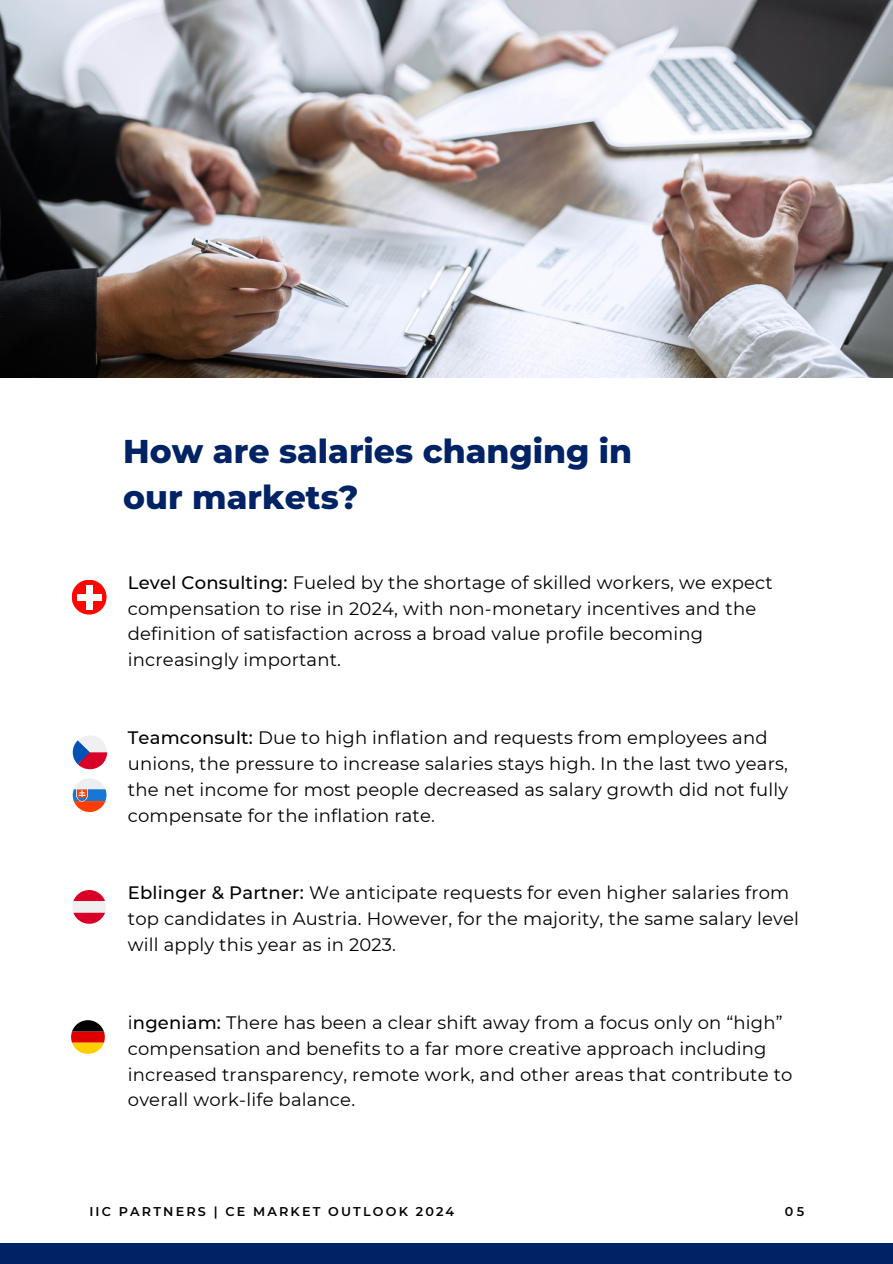
<style>
.page{position:relative;width:893px;height:1264px;background:#fff}
.page>*{position:absolute;margin:0;border:0;box-sizing:border-box;transform-origin:0 0}
.t1{font:800 33px/46.2px "Montserrat";color:#002366}
.t2{font:18px/25.8px "Montserrat";letter-spacing:.01em;color:#000}
.t3{font:600 12.75px "Montserrat";letter-spacing:.17em;color:#000}
.s1{font-weight:500}
</style>
<div class="page">
<div style="left:0;top:1243px;width:892px;height:20px;background:#002366"></div>
<svg style="left:71px;top:1020px;width:34px;height:33px"></svg>
<svg style="left:72px;top:890px;width:34px;height:33px"></svg>
<svg style="left:72px;top:736px;width:35px;height:33px"></svg>
<svg style="left:73px;top:778px;width:33px;height:34px"></svg>
<div style="left:72px;top:579px;width:34px;height:35px;background:#ff0500;border-radius:50%"></div>
<div style="left:86px;top:584px;width:6px;height:25px;background:#fff"></div>
<div style="left:77px;top:593px;width:24px;height:7px;background:#fff"></div>
<img style="left:0;top:0;width:892px;height:377px">
<p class="t1" style="left:123px;top:427px;width:510px">How are salaries changing in our markets?</p>
<p class="t2" style="left:128px;top:569px;width:646px"><span class="s1">Level Consulting:</span> Fueled by the shortage of skilled workers, we expect compensation to rise in 2024, with non-monetary incentives and the definition of satisfaction across a broad value profile becoming increasingly important.</p>
<p class="t2" style="left:128px;top:724px;width:662px"><span class="s1">Teamconsult:</span> Due to high inflation and requests from employees and unions, the pressure to increase salaries stays high. In the last two years, the net income for most people decreased as salary growth did not fully compensate for the inflation rate.</p>
<p class="t2" style="left:128px;top:879px;width:672px"><span class="s1">Eblinger &amp; Partner:</span> We anticipate requests for even higher salaries from top candidates in Austria. However, for the majority, the same salary level will apply this year as in 2023.</p>
<p class="t2" style="left:128px;top:1009px;width:666px">i<span class="s1">ngeniam:</span> There has been a clear shift away from a focus only on “high” compensation and benefits to a far more creative approach including increased transparency, remote work, and other areas that contribute to overall work-life balance.</p>
<p class="t3" style="left:89px;top:1203px;width:366px">IIC PARTNERS | CE MARKET OUTLOOK 2024</p>
<p class="t3" style="left:784px;top:1203px;width:21px">05</p>
</div>
